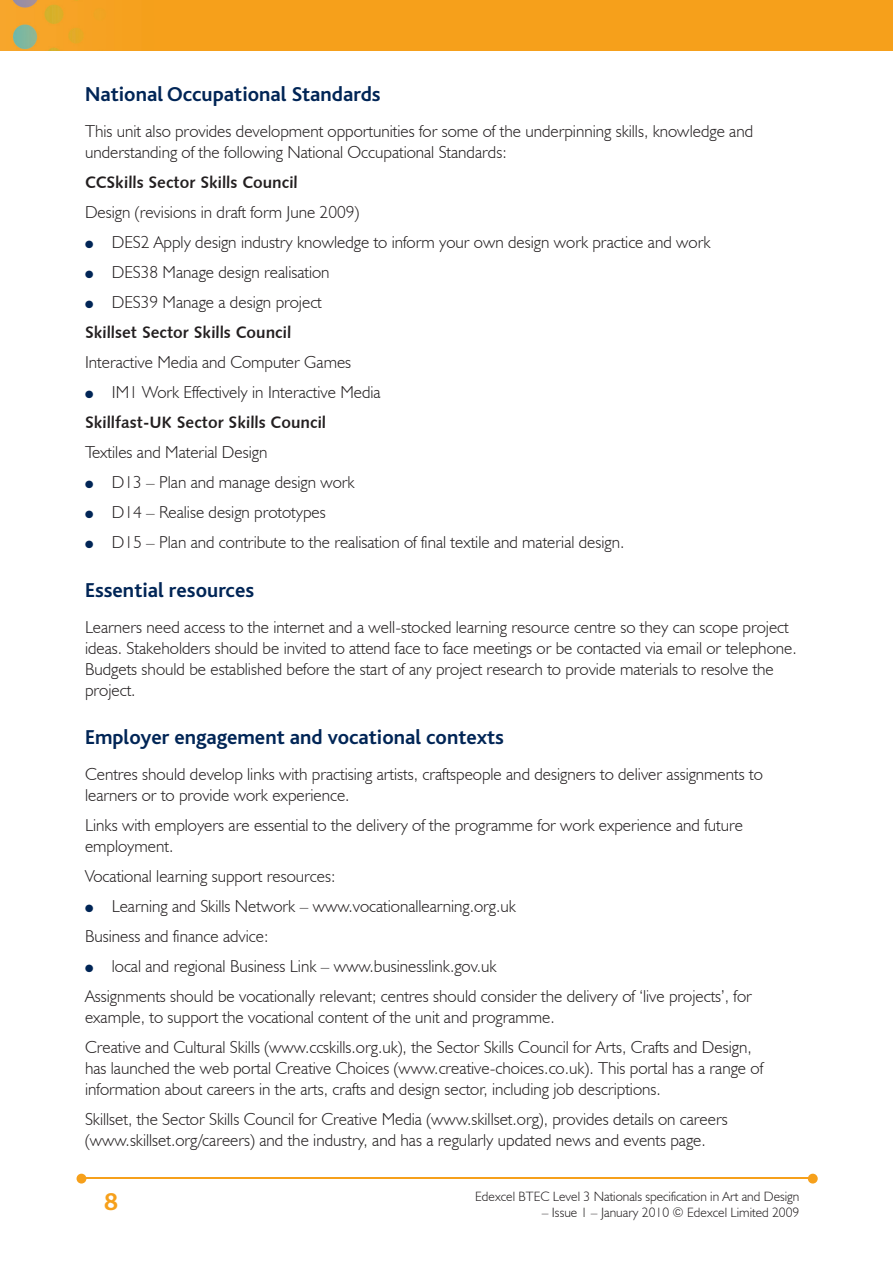
<style>
.page{position:relative;width:893px;height:1263px;background:#fff}
.page>*{position:absolute;margin:0;border:0;box-sizing:border-box;transform-origin:0 0}
.t1{font:700 25.5px "Bliss";color:#f6a01b}
.t2{font:700 21px "Bliss";color:#002556}
.t3{font:300 17.25px/21px "Humanist 521 BT";color:#231f20}
.t4{font:16.5px "Humanist 531 BT Bold A";color:#231f20}
.t5{font:300 13.5px "Humanist 521 BT";color:#231f20}
.t6{font:10.5px "Zapf Dingbats";color:#002556}
</style>
<div class="page">
<img style="left:0;top:0;width:893px;height:51px">
<hr style="left:82px;top:1178px;width:728px;height:1px;background:#f6a01b">
<svg style="left:808px;top:1174px;width:10px;height:9px"></svg>
<svg style="left:77px;top:1174px;width:9px;height:9px"></svg>
<p class="t2" style="left:85px;top:83px;width:297px">National Occupational Standards</p>
<p class="t3" style="left:85px;top:120px;width:670px">This unit also provides development opportunities for some of the underpinning skills, knowledge and understanding of the following National Occupational Standards:</p>
<p class="t4" style="left:85px;top:172px;width:214px">CCSkills Sector Skills Council</p>
<p class="t3" style="left:112px;top:197px;width:600px;line-height:30px;text-indent:-27px">Design (revisions in draft form June 2009)<br>DES2 Apply design industry knowledge to inform your own design work practice and work DES38 Manage design realisation<br>DES39 Manage a design project</p>
<p class="t4" style="left:85px;top:322px;width:208px">Skillset Sector Skills Council</p>
<p class="t3" style="left:112px;top:347px;width:270px;line-height:30px;text-indent:-27px">Interactive Media and Computer Games<br>IM1 Work Effectively in Interactive Media</p>
<p class="t4" style="left:85px;top:412px;width:243px">Skillfast-UK Sector Skills Council</p>
<p class="t3" style="left:112px;top:437px;width:514px;line-height:30px;text-indent:-27px">Textiles and Material Design<br>D13 – Plan and manage design work<br>D14 – Realise design prototypes<br>D15 – Plan and contribute to the realisation of final textile and material design.</p>
<p class="t2" style="left:85px;top:579px;width:171px">Essential resources</p>
<p class="t3" style="left:85px;top:616px;width:713px">Learners need access to the internet and a well-stocked learning resource centre so they can scope project ideas. Stakeholders should be invited to attend face to face meetings or be contacted via email or telephone.<br>Budgets should be established before the start of any project research to provide materials to resolve the project.</p>
<p class="t2" style="left:85px;top:726px;width:420px">Employer engagement and vocational contexts</p>
<p class="t3" style="left:85px;top:763px;width:679px">Centres should develop links with practising artists, craftspeople and designers to deliver assignments to learners or to provide work experience.</p>
<p class="t3" style="left:85px;top:814px;width:660px">Links with employers are essential to the delivery of the programme for work experience and future employment.</p>
<p class="t3" style="left:85px;top:865px;width:252px">Vocational learning support resources:</p>
<p class="t3" style="left:112px;top:895px;width:406px">Learning and Skills Network – www.vocationallearning.org.uk</p>
<p class="t3" style="left:85px;top:925px;width:185px">Business and finance advice:</p>
<p class="t3" style="left:112px;top:955px;width:386px">local and regional Business Link – www.businesslink.gov.uk</p>
<p class="t3" style="left:85px;top:985px;width:668px">Assignments should be vocationally relevant; centres should consider the delivery of ‘live projects’, for</p>
<p class="t3" style="left:85px;top:1002px;width:668px;line-height:30px">example, to support the vocational content of the unit and programme.<br>Creative and Cultural Skills (www.ccskills.org.uk), the Sector Skills Council for Arts, Crafts and Design,</p>
<p class="t3" style="left:85px;top:1057px;width:680px">has launched the web portal Creative Choices (www.creative-choices.co.uk). This portal has a range of information about careers in the arts, crafts and design sector, including job descriptions.</p>
<p class="t3" style="left:85px;top:1108px;width:644px">Skillset, the Sector Skills Council for Creative Media (www.skillset.org), provides details on careers (www.skillset.org/careers) and the industry, and has a regularly updated news and events page.</p>
<p class="t6" style="left:85px;top:240px;width:10px">●</p>
<p class="t6" style="left:85px;top:270px;width:10px">●</p>
<p class="t6" style="left:85px;top:300px;width:10px">●</p>
<p class="t6" style="left:85px;top:390px;width:10px">●</p>
<p class="t6" style="left:85px;top:480px;width:10px">●</p>
<p class="t6" style="left:85px;top:510px;width:10px">●</p>
<p class="t6" style="left:85px;top:540px;width:10px">●</p>
<p class="t6" style="left:85px;top:903px;width:10px">●</p>
<p class="t6" style="left:85px;top:963px;width:10px">●</p>
<h1 class="t1" style="left:104px;top:1189px;width:15px">8</h1>
<p class="t5" style="left:475px;top:1188px;width:326px">Edexcel BTEC Level 3 Nationals specification in Art and Design</p>
<p class="t5" style="left:542px;top:1204px;width:259px">– Issue 1 – January 2010 © Edexcel Limited 2009</p>
</div>
